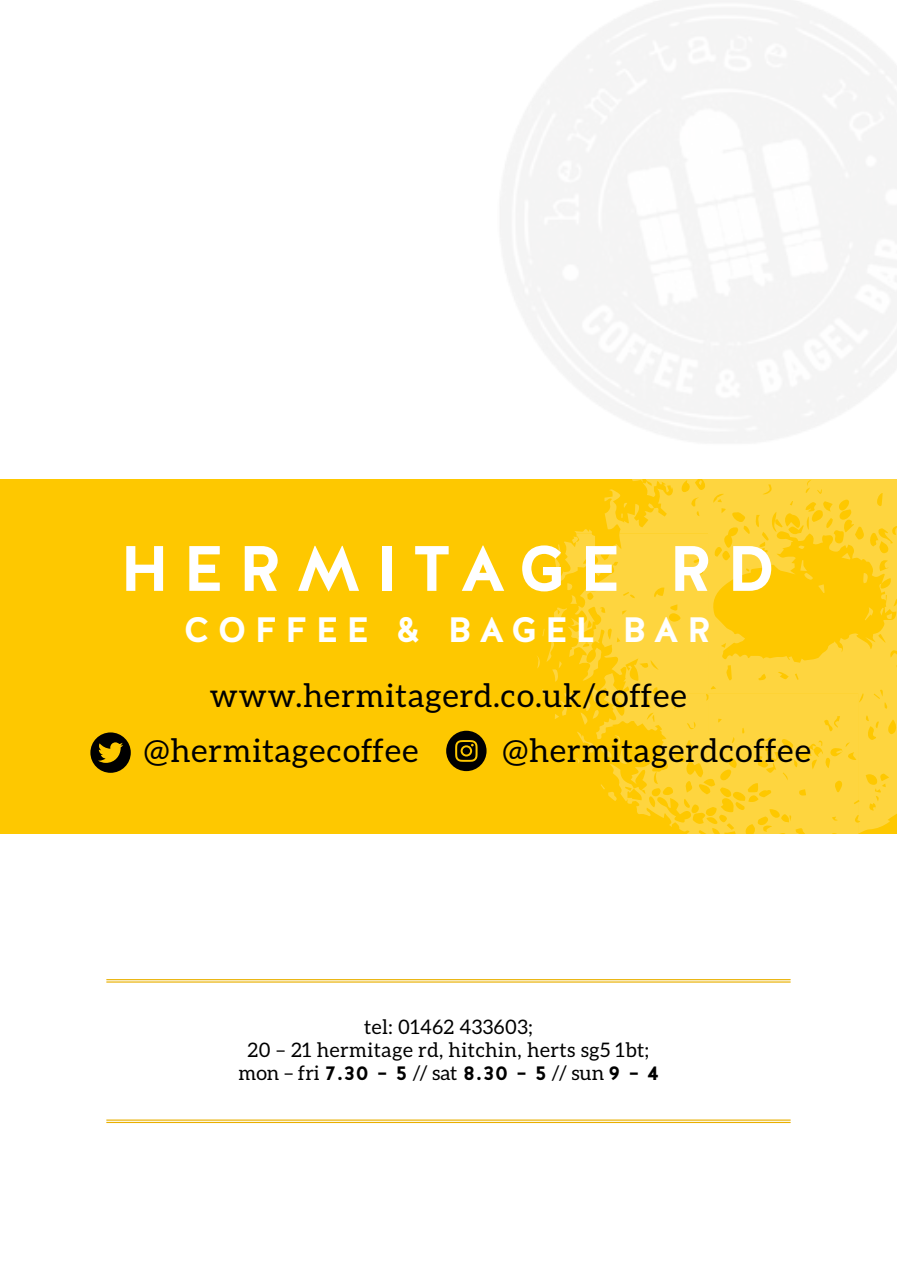
<style>
.page{position:relative;width:897px;height:1269px;background:#fff}
.page>*{position:absolute;margin:0;border:0;box-sizing:border-box;transform-origin:0 0}
.t1{font:700 64px "Halis GR";letter-spacing:.23em;color:#fff}
.t2{font:600 35.25px "Halis GR";letter-spacing:.23em;color:#fff}
.t3{font:32.25px "Aleo";letter-spacing:.025em;color:#000}
.t4{font:20px/22.8px "Aleo";letter-spacing:.025em;color:#000;text-align:center}
.s1{font-family:"Halis GR";font-weight:700}
</style>
<div class="page">
<div style="left:0;top:479px;width:896px;height:354px;background:#fec800"></div>
<svg style="left:558px;top:533px;width:338px;height:301px;fill:#fed53f"></svg>
<svg style="left:576px;top:479px;width:278px;height:278px;fill:#fed53f"></svg>
<svg style="left:554px;top:583px;width:23px;height:37px"></svg>
<svg style="left:570px;top:536px;width:10px;height:7px"></svg>
<svg style="left:554px;top:544px;width:7px;height:24px"></svg>
<svg style="left:600px;top:735px;width:27px;height:29px"></svg>
<svg style="left:648px;top:503px;width:6px;height:5px"></svg>
<svg style="left:575px;top:731px;width:19px;height:33px"></svg>
<svg style="left:621px;top:503px;width:6px;height:15px"></svg>
<svg style="left:600px;top:784px;width:17px;height:17px"></svg>
<svg style="left:537px;top:629px;width:63px;height:96px"></svg>
<svg style="left:863px;top:573px;width:4px;height:10px"></svg>
<svg style="left:864px;top:607px;width:10px;height:13px"></svg>
<svg style="left:800px;top:560px;width:12px;height:20px"></svg>
<svg style="left:841px;top:553px;width:9px;height:6px"></svg>
<svg style="left:818px;top:584px;width:6px;height:9px"></svg>
<svg style="left:798px;top:545px;width:6px;height:4px"></svg>
<svg style="left:880px;top:607px;width:12px;height:12px"></svg>
<svg style="left:622px;top:479px;width:100px;height:6px"></svg>
<svg style="left:836px;top:750px;width:6px;height:3px"></svg>
<svg style="left:812px;top:745px;width:4px;height:4px"></svg>
<hr style="left:106px;top:1119px;width:684px;height:1px;background:#e9b000">
<hr style="left:106px;top:1121px;width:684px;height:2px;background:#e9b000">
<hr style="left:106px;top:979px;width:684px;height:1px;background:#e9b000">
<hr style="left:106px;top:981px;width:684px;height:1px;background:#e9b000">
<svg style="left:90px;top:732px;width:41px;height:41px"></svg>
<svg style="left:446px;top:730px;width:40px;height:41px"></svg>
<h1 class="t1" style="left:120px;top:527px;width:656px">HERMITAGE R D</h1>
<h2 class="t2" style="left:184px;top:607px;width:528px">COFFEE &amp; BAGEL BAR</h2>
<h3 class="t3" style="left:210px;top:677px;width:478px">www.hermitagerd.co.uk/coffee</h3>
<h3 class="t3" style="left:144px;top:732px;width:276px">@hermitagecoffee</h3>
<h3 class="t3" style="left:502px;top:732px;width:310px">@hermitagerdcoffee</h3>
<p class="t4" style="left:238px;top:1015px;width:421px">tel: 01462 433603;<br>20 – 21 hermitage rd, hitchin, herts sg5 1bt; mon – fri <span class="s1">7.30 – 5</span> // sat <span class="s1">8.30 – 5</span> // sun <span class="s1">9 – 4</span></p>
</div>
